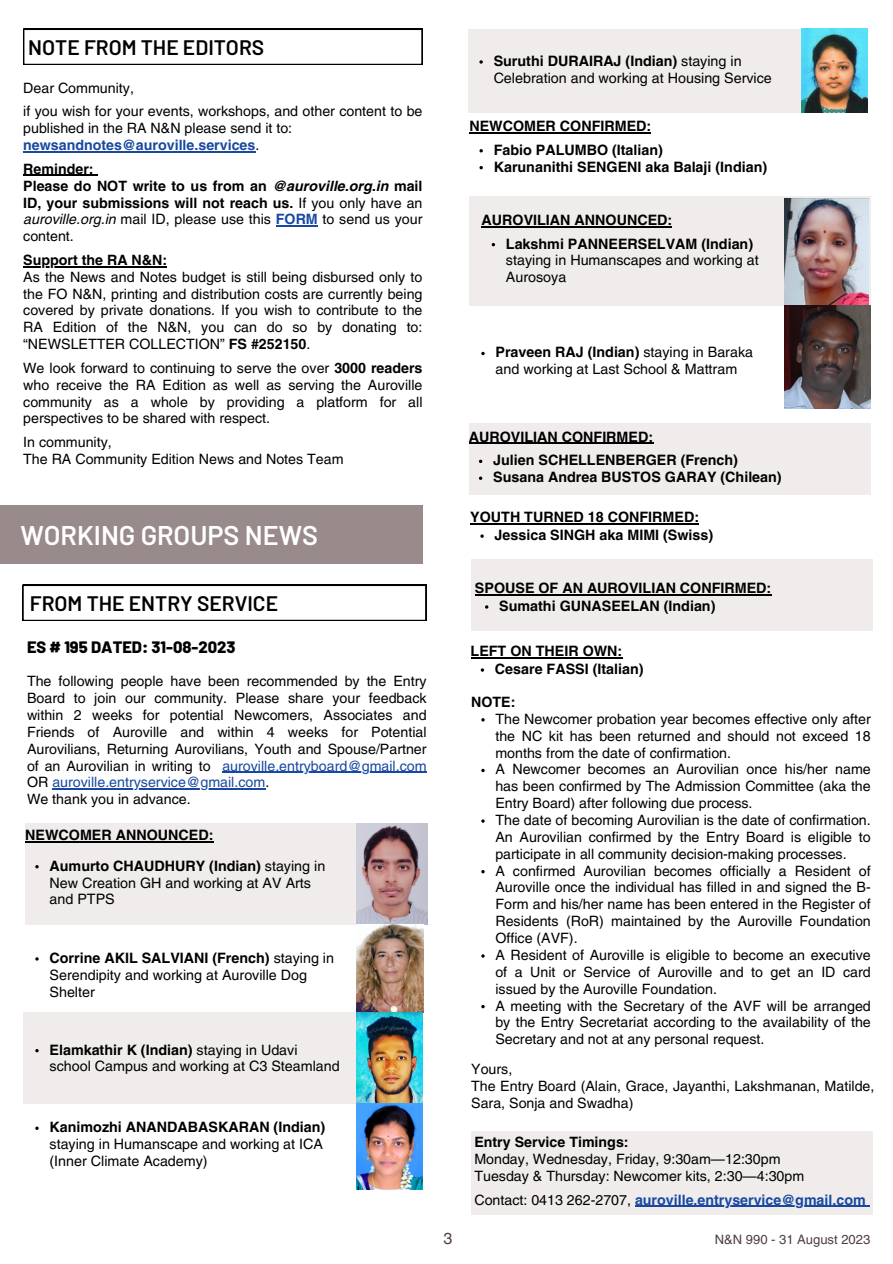
<style>
.page{position:relative;width:893px;height:1264px;background:#fff}
.page>*{position:absolute;margin:0;border:0;box-sizing:border-box;transform-origin:0 0}
.t1{font:600 27px "Barlow";color:#fff}
.t2{font:600 21px "Barlow";color:#000}
.t3{font:800 16.5px "Barlow";color:#000}
.t4{font:16.05px "Helvetica LT Pro";color:#4e3e41}
.t5{font:14.25px/16.8px "Helvetica LT Pro";color:#000}
.t6{font:700 14.25px/16.8px "Helvetica LT Pro";color:#000;text-align:justify}
.t7{font:700 14.25px "Helvetica LT Pro";color:#1848a0}
.t8{font:13.05px "Helvetica LT Pro";color:#4e3e41}
.s1{font-weight:400;color:#000}
.s2{font-style:italic}
.s3{font-weight:400}
.s4{font-weight:400;font-style:italic}
.s5{color:#1848a0}
.s6{font-weight:700}
</style>
<div class="page">
<svg style="left:23px;top:585px;width:403px;height:36px"></svg>
<div style="left:471px;top:1131px;width:401px;height:83px;background:#f0eceb"></div>
<hr style="left:635px;top:1205px;width:230px;height:1px;background:#1848a0">
<div style="left:0;top:505px;width:423px;height:58px;background:#998a8b"></div>
<div style="left:25px;top:823px;width:401px;height:101px;background:#f0eceb"></div>
<div style="left:24px;top:1012px;width:399px;height:91px;background:#f0eceb"></div>
<img style="left:356px;top:823px;width:71px;height:101px">
<img style="left:356px;top:924px;width:67px;height:265px">
<svg style="left:35px;top:865px;width:4px;height:3px"></svg>
<hr style="left:25px;top:841px;width:188px;height:1px;background:#000">
<svg style="left:35px;top:957px;width:4px;height:3px"></svg>
<svg style="left:35px;top:1049px;width:4px;height:3px"></svg>
<div style="left:469px;top:29px;width:399px;height:83px;background:#f0eceb"></div>
<img style="left:801px;top:29px;width:66px;height:83px">
<svg style="left:479px;top:60px;width:4px;height:4px"></svg>
<div style="left:469px;top:196px;width:401px;height:109px;background:#f0eceb"></div>
<img style="left:784px;top:199px;width:83px;height:106px">
<hr style="left:481px;top:226px;width:191px;height:1px;background:#000">
<img style="left:784px;top:305px;width:86px;height:104px">
<div style="left:469px;top:422px;width:401px;height:72px;background:#f0eceb"></div>
<svg style="left:479px;top:476px;width:3px;height:4px"></svg>
<hr style="left:469px;top:443px;width:184px;height:1px;background:#000">
<hr style="left:222px;top:771px;width:204px;height:1px;background:#1848a0">
<hr style="left:52px;top:788px;width:213px;height:1px;background:#1848a0">
<hr style="left:470px;top:523px;width:229px;height:1px;background:#000">
<svg style="left:479px;top:149px;width:4px;height:3px"></svg>
<svg style="left:479px;top:166px;width:4px;height:3px"></svg>
<hr style="left:469px;top:132px;width:182px;height:1px;background:#000">
<div style="left:471px;top:559px;width:401px;height:72px;background:#f0eceb"></div>
<hr style="left:475px;top:594px;width:296px;height:1px;background:#000">
<hr style="left:470px;top:657px;width:152px;height:1px;background:#000">
<hr style="left:23px;top:151px;width:232px;height:1px;background:#1848a0">
<hr style="left:23px;top:175px;width:71px;height:1px;background:#000">
<hr style="left:276px;top:225px;width:42px;height:2px;background:#1848a0">
<hr style="left:23px;top:266px;width:144px;height:1px;background:#000">
<svg style="left:23px;top:29px;width:399px;height:36px"></svg>
<p class="t2" style="left:28px;top:34px;width:237px">NOTE FROM THE EDITORS</p>
<p class="t5" style="left:23px;top:81px;width:112px">Dear Community,</p>
<p class="t5" style="left:23px;top:104px;width:401px">if you wish for your events, workshops, and other content to be published in the RA N&amp;N please send it to:</p>
<p class="t7" style="left:23px;top:140px;width:238px">newsandnotes@auroville.services<span class="s1">.</span></p>
<p class="t6" style="left:23px;top:162px;width:72px">Reminder:</p>
<p class="t6" style="left:23px;top:179px;width:401px">Please do NOT write to us from an <span class="s2">@auroville.org.in</span> mail ID, your submissions will not reach us. <span class="s3">If you only have an </span><span class="s4">auroville.org.in</span> <span class="s3">mail ID, please use this</span> <span class="s5">FORM</span> <span class="s3">to send us your content.</span></p>
<p class="t6" style="left:23px;top:253px;width:145px">Support the RA N&amp;N:</p>
<p class="t5" style="left:23px;top:270px;width:401px;text-align:justify">As the News and Notes budget is still being disbursed only to the FO N&amp;N, printing and distribution costs are currently being covered by private donations. If you wish to contribute to the RA Edition of the N&amp;N, you can do so by donating to: “NEWSLETTER COLLECTION” <span class="s6">FS #252150</span>.</p>
<p class="t5" style="left:23px;top:361px;width:401px;text-align:justify">We look forward to continuing to serve the over <span class="s6">3000 readers </span>who receive the RA Edition as well as serving the Auroville community as a whole by providing a platform for all perspectives to be shared with respect.</p>
<p class="t5" style="left:23px;top:435px;width:90px">In community,</p>
<p class="t5" style="left:23px;top:452px;width:322px">The RA Community Edition News and Notes Team</p>
<p class="t1" style="left:20px;top:518px;width:299px">WORKING GROUPS NEWS</p>
<p class="t2" style="left:30px;top:589px;width:250px">FROM THE ENTRY SERVICE</p>
<p class="t3" style="left:27px;top:637px;width:210px">ES # 195 DATED: 31-08-2023</p>
<p class="t5" style="left:27px;top:674px;width:401px;text-align:justify">The following people have been recommended by the Entry Board to join our community. Please share your feedback within 2 weeks for potential Newcomers, Associates and Friends of Auroville and within 4 weeks for Potential Aurovilians, Returning Aurovilians, Youth and Spouse/Partner of an Aurovilian in writing to <span class="s5">auroville.entryboard@gmail.com </span>OR <span class="s5">auroville.entryservice@gmail.com</span>.</p>
<p class="t5" style="left:27px;top:792px;width:165px">We thank you in advance.</p>
<p class="t6" style="left:25px;top:828px;width:190px">NEWCOMER ANNOUNCED:</p>
<p class="t5" style="left:50px;top:858px;width:277px"><span class="s6">Aumurto CHAUDHURY (Indian)</span> staying in<br>New Creation GH and working at AV Arts and PTPS</p>
<p class="t5" style="left:50px;top:950px;width:286px"><span class="s6">Corrine AKIL SALVIANI (French)</span> staying in<br>Serendipity and working at Auroville Dog<br>Shelter</p>
<p class="t5" style="left:50px;top:1042px;width:292px"><span class="s6">Elamkathir K (Indian)</span> staying in Udavi school Campus and working at C3 Steamland</p>
<p class="t5" style="left:50px;top:1120px;width:277px"><span class="s6">Kanimozhi ANANDABASKARAN (Indian) </span>staying in Humanscape and working at ICA (Inner Climate Academy)</p>
<p class="t5" style="left:493px;top:54px;width:280px"><span class="s6">Suruthi DURAIRAJ (Indian)</span> staying in<br>Celebration and working at Housing Service</p>
<p class="t6" style="left:469px;top:119px;width:183px">NEWCOMER CONFIRMED:</p>
<p class="t6" style="left:493px;top:143px;width:171px">Fabio PALUMBO (Italian)</p>
<p class="t6" style="left:493px;top:159px;width:275px">Karunanithi SENGENI aka Balaji (Indian)</p>
<p class="t6" style="left:481px;top:213px;width:192px">AUROVILIAN ANNOUNCED:</p>
<p class="t5" style="left:506px;top:236px;width:254px"><span class="s6">Lakshmi PANNEERSELVAM (Indian) </span>staying in Humanscapes and working at<br>Aurosoya</p>
<p class="t5" style="left:495px;top:345px;width:259px"><span class="s6">Praveen RAJ (Indian)</span> staying in Baraka and working at Last School &amp; Mattram</p>
<p class="t4" style="left:443px;top:1232px;width:10px">3</p>
<p class="t6" style="left:469px;top:429px;width:186px">AUROVILIAN CONFIRMED:</p>
<p class="t6" style="left:493px;top:453px;width:246px">Julien SCHELLENBERGER (French)</p>
<p class="t6" style="left:493px;top:470px;width:290px">Susana Andrea BUSTOS GARAY (Chilean)</p>
<p class="t6" style="left:470px;top:510px;width:230px">YOUTH TURNED 18 CONFIRMED:</p>
<p class="t6" style="left:494px;top:528px;width:220px">Jessica SINGH aka MIMI (Swiss)</p>
<p class="t6" style="left:475px;top:581px;width:298px">SPOUSE OF AN AUROVILIAN CONFIRMED:</p>
<p class="t6" style="left:499px;top:599px;width:218px">Sumathi GUNASEELAN (Indian)</p>
<p class="t6" style="left:470px;top:644px;width:153px">LEFT ON THEIR OWN:</p>
<p class="t6" style="left:495px;top:662px;width:150px">Cesare FASSI (Italian)</p>
<p class="t6" style="left:471px;top:695px;width:46px">NOTE:</p>
<p class="t5" style="left:495px;top:711px;width:377px;text-align:justify">The Newcomer probation year becomes effective only after the NC kit has been returned and should not exceed 18 months from the date of confirmation.</p>
<p class="t5" style="left:495px;top:762px;width:377px;text-align:justify">A Newcomer becomes an Aurovilian once his/her name has been confirmed by The Admission Committee (aka the Entry Board) after following due process.</p>
<p class="t5" style="left:495px;top:813px;width:377px;text-align:justify">The date of becoming Aurovilian is the date of confirmation.<br>An Aurovilian confirmed by the Entry Board is eligible to participate in all community decision-making processes.</p>
<p class="t5" style="left:495px;top:863px;width:377px;text-align:justify">A confirmed Aurovilian becomes officially a Resident of Auroville once the individual has filled in and signed the B-Form and his/her name has been entered in the Register of Residents (RoR) maintained by the Auroville Foundation Office (AVF).</p>
<p class="t5" style="left:495px;top:947px;width:377px;text-align:justify">A Resident of Auroville is eligible to become an executive of a Unit or Service of Auroville and to get an ID card issued by the Auroville Foundation.</p>
<p class="t5" style="left:495px;top:998px;width:377px;text-align:justify">A meeting with the Secretary of the AVF will be arranged by the Entry Secretariat according to the availability of the Secretary and not at any personal request.</p>
<p class="t5" style="left:471px;top:1061px;width:43px">Yours,</p>
<p class="t5" style="left:471px;top:1078px;width:405px">The Entry Board (Alain, Grace, Jayanthi, Lakshmanan, Matilde,<br>Sara, Sonja and Swadha)</p>
<p class="t6" style="left:474px;top:1135px;width:156px">Entry Service Timings:</p>
<p class="t5" style="left:474px;top:1151px;width:307px">Monday, Wednesday, Friday, 9:30am—12:30pm</p>
<p class="t5" style="left:474px;top:1168px;width:331px">Tuesday &amp; Thursday: Newcomer kits, 2:30—4:30pm</p>
<p class="t7" style="left:474px;top:1194px;width:393px"><span class="s1">Contact: 0413 262-2707,</span> auroville.entryservice@gmail.com</p>
<p class="t8" style="left:714px;top:1234px;width:157px">N&amp;N 990 - 31 August 2023</p>
</div>
